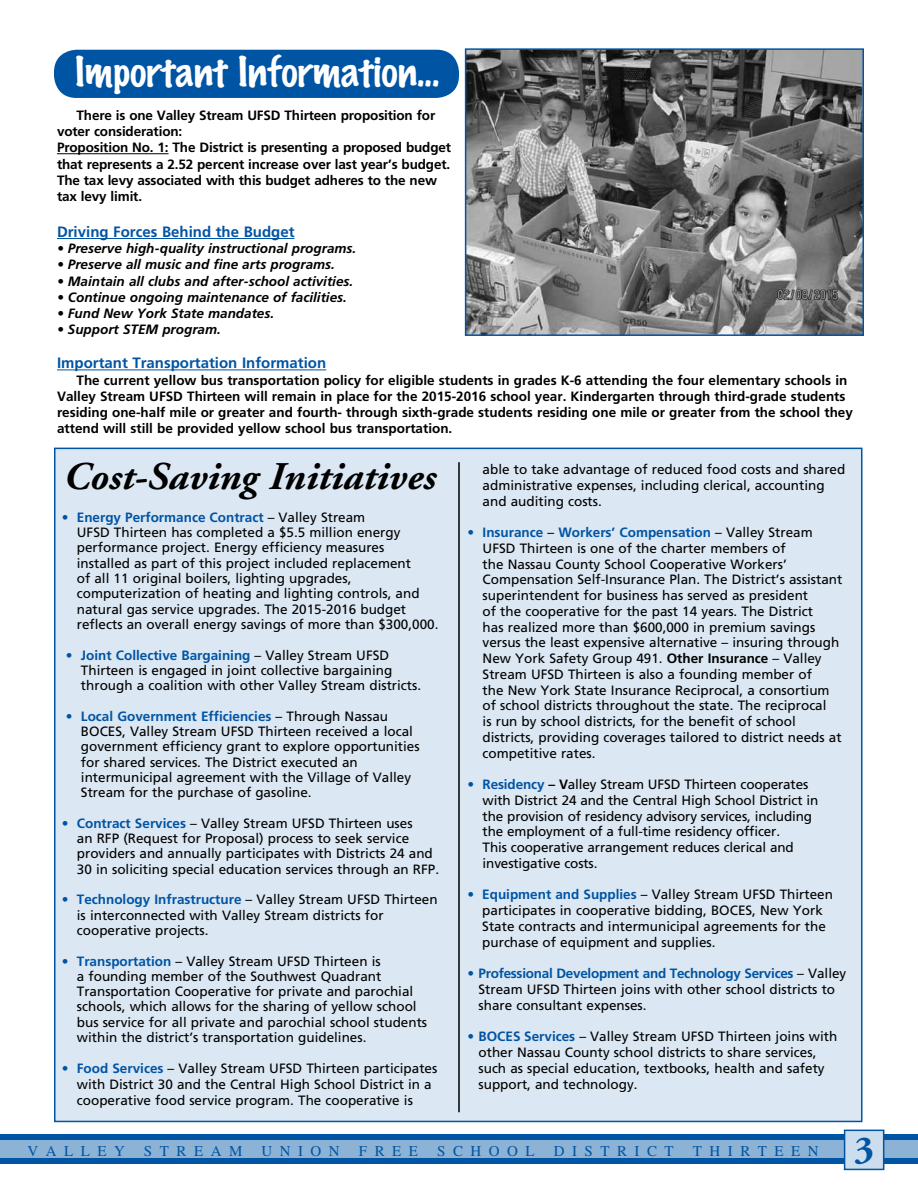
<style>
.page{position:relative;width:918px;height:1188px;background:#fff}
.page>*{position:absolute;margin:0;border:0;box-sizing:border-box;transform-origin:0 0}
.t1{font:italic 700 39.15px "Adobe Garamond";color:#000}
.t2{font:700 38.1px "Adobe Garamond";color:#0054a4}
.t3{font:100 37.5px "Marker Felt";color:#fff;scale:1.06 1}
.t4{font:700 15px "Frutiger";color:#0054a4}
.t5{font:15px "Times";letter-spacing:.5em;color:#0054a4}
.t6{font:13.5px/15.8px "Frutiger";color:#000}
.t7{font:700 13.5px/16.2px "Frutiger";color:#000}
.t8{font:italic 700 13.5px "Frutiger";color:#000}
.s1{font-weight:700;color:#0054a4}
.s2{font-weight:700}
.s3{color:#0054a4}
</style>
<div class="page">
<div style="left:54px;top:448px;width:808px;height:674px;background:#dbe7f2;border:2px solid #0054a4"></div>
<hr style="left:57px;top:153px;width:112px;height:1px;background:#000">
<hr style="left:57px;top:238px;width:238px;height:1px;background:#0054a4">
<hr style="left:57px;top:370px;width:269px;height:1px;background:#0054a4">
<div style="left:54px;top:50px;width:405px;height:48px;background:#0054a4;border-radius:22px"></div>
<img style="left:468px;top:51px;width:393px;height:282px">
<div style="left:465px;top:48px;width:399px;height:288px;border:2px solid #0054a4"></div>
<div style="left:0;top:1134px;width:918px;height:30px;background:#0054a4"></div>
<div style="left:0;top:1141px;width:918px;height:17px;background:#8cb2d6"></div>
<div style="left:845px;top:1130px;width:39px;height:39px;background:#ccdded"></div>
<div style="left:844px;top:1130px;width:40px;height:40px;border:2px solid #0054a4"></div>
<hr style="left:458px;top:462px;width:2px;height:650px;background:#000">
<h3 class="t3" style="left:75px;top:54px;width:345px">Important Information...</h3>
<p class="t7" style="left:57px;top:107px;width:396px;text-indent:20px">There is one Valley Stream UFSD Thirteen proposition for voter consideration:<br>Proposition No. 1: The District is presenting a proposed budget that represents a 2.52 percent increase over last year’s budget.<br>The tax levy associated with this budget adheres to the new tax levy limit.</p>
<p class="t4" style="left:57px;top:223px;width:239px">Driving Forces Behind the Budget</p>
<p class="t8" style="left:57px;top:241px;width:301px">• Preserve high-quality instructional programs.</p>
<p class="t8" style="left:57px;top:257px;width:279px">• Preserve all music and fine arts programs.</p>
<p class="t8" style="left:57px;top:273px;width:298px">• Maintain all clubs and after-school activities.</p>
<p class="t8" style="left:57px;top:289px;width:291px">• Continue ongoing maintenance of facilities.</p>
<p class="t8" style="left:57px;top:305px;width:219px">• Fund New York State mandates.</p>
<p class="t8" style="left:57px;top:322px;width:165px">• Support STEM program.</p>
<p class="t4" style="left:57px;top:354px;width:271px">Important Transportation Information</p>
<p class="t7" style="left:57px;top:372px;width:797px;text-indent:20px">The current yellow bus transportation policy for eligible students in grades K-6 attending the four elementary schools in Valley Stream UFSD Thirteen will remain in place for the 2015-2016 school year. Kindergarten through third-grade students residing one-half mile or greater and fourth- through sixth-grade students residing one mile or greater from the school they attend will still be provided yellow school bus transportation.</p>
<h1 class="t1" style="left:62px;top:455px;width:374px">Cost-Saving Initiatives</h1>
<p class="t6" style="left:77px;top:509px;width:363px;line-height:15.3px;text-indent:-15px"><span class="s1">• Energy Performance Contract</span> – Valley Stream<br>UFSD Thirteen has completed a $5.5 million energy performance project. Energy efficiency measures installed as part of this project included replacement<br>of all 11 original boilers, lighting upgrades, computerization of heating and lighting controls, and natural gas service upgrades. The 2015-2016 budget reflects an overall energy savings of more than $300,000.</p>
<p class="t6" style="left:81px;top:647px;width:342px;line-height:15.3px;text-indent:-15px"><span class="s1">• Joint Collective Bargaining</span> – Valley Stream UFSD<br>Thirteen is engaged in joint collective bargaining through a coalition with other Valley Stream districts.</p>
<p class="t6" style="left:81px;top:708px;width:340px;line-height:15.3px;text-indent:-15px"><span class="s1">• Local Government Efficiencies</span> – Through Nassau BOCES, Valley Stream UFSD Thirteen received a local government efficiency grant to explore opportunities for shared services. The District executed an intermunicipal agreement with the Village of Valley Stream for the purchase of gasoline.</p>
<p class="t6" style="left:77px;top:815px;width:364px;line-height:15.3px;text-indent:-15px"><span class="s1">• Contract Services</span> – Valley Stream UFSD Thirteen uses<br>an RFP (Request for Proposal) process to seek service providers and annually participates with Districts 24 and 30 in soliciting special education services through an RFP.</p>
<p class="t6" style="left:77px;top:892px;width:362px;line-height:15.3px;text-indent:-15px"><span class="s1">• Technology Infrastructure</span> – Valley Stream UFSD Thirteen is interconnected with Valley Stream districts for cooperative projects.</p>
<p class="t6" style="left:77px;top:953px;width:352px;line-height:15.3px;text-indent:-15px"><span class="s1">• Transportation</span> – Valley Stream UFSD Thirteen is<br>a founding member of the Southwest Quadrant Transportation Cooperative for private and parochial schools, which allows for the sharing of yellow school bus service for all private and parochial school students within the district’s transportation guidelines.</p>
<p class="t6" style="left:77px;top:1060px;width:362px;text-indent:-15px"><span class="s1">• Food Services</span> – Valley Stream UFSD Thirteen participates with District 30 and the Central High School District in a cooperative food service program. The cooperative is</p>
<p class="t6" style="left:483px;top:461px;width:364px">able to take advantage of reduced food costs and shared administrative expenses, including clerical, accounting and auditing costs.</p>
<p class="t6" style="left:483px;top:524px;width:361px;text-indent:-15px"><span class="s1">• Insurance</span> – <span class="s1">Workers’ Compensation</span> – Valley Stream UFSD Thirteen is one of the charter members of<br>the Nassau County School Cooperative Workers’ Compensation Self-Insurance Plan. The District’s assistant superintendent for business has served as president<br>of the cooperative for the past 14 years. The District<br>has realized more than $600,000 in premium savings versus the least expensive alternative – insuring through New York Safety Group 491. <span class="s2">Other Insurance</span> – Valley Stream UFSD Thirteen is also a founding member of<br>the New York State Insurance Reciprocal, a consortium of school districts throughout the state. The reciprocal<br>is run by school districts, for the benefit of school districts, providing coverages tailored to district needs at competitive rates.</p>
<p class="t6" style="left:483px;top:777px;width:337px;text-indent:-15px"><span class="s1">• Residency</span> <span class="s2">– V</span>alley Stream UFSD Thirteen cooperates with District 24 and the Central High School District in the provision of residency advisory services, including the employment of a full-time residency officer.<br>This cooperative arrangement reduces clerical and investigative costs.</p>
<p class="t6" style="left:482px;top:887px;width:352px;text-indent:-15px"><span class="s1">• Equipment and Supplies</span> – Valley Stream UFSD Thirteen participates in cooperative bidding, BOCES, New York State contracts and intermunicipal agreements for the purchase of equipment and supplies.</p>
<p class="t6" style="left:479px;top:966px;width:369px;text-indent:-11px"><span class="s3">•</span> <span class="s1">Professional Development and Technology Services</span> – Valley<br>Stream UFSD Thirteen joins with other school districts to share consultant expenses.</p>
<p class="t6" style="left:479px;top:1029px;width:360px;text-indent:-11px"><span class="s1">• BOCES Services</span> – Valley Stream UFSD Thirteen joins with other Nassau County school districts to share services, such as special education, textbooks, health and safety support, and technology.</p>
<p class="t5" style="left:27px;top:1142px;width:99px">VALLEY</p>
<p class="t5" style="left:144px;top:1142px;width:100px">STREAM</p>
<p class="t5" style="left:261px;top:1142px;width:80px">UNION</p>
<p class="t5" style="left:359px;top:1142px;width:61px">FREE</p>
<p class="t5" style="left:437px;top:1142px;width:99px">SCHOOL</p>
<p class="t5" style="left:554px;top:1142px;width:121px">DISTRICT</p>
<p class="t5" style="left:693px;top:1142px;width:127px">THIRTEEN</p>
<h2 class="t2" style="left:854px;top:1130px;width:21px">3</h2>
</div>
